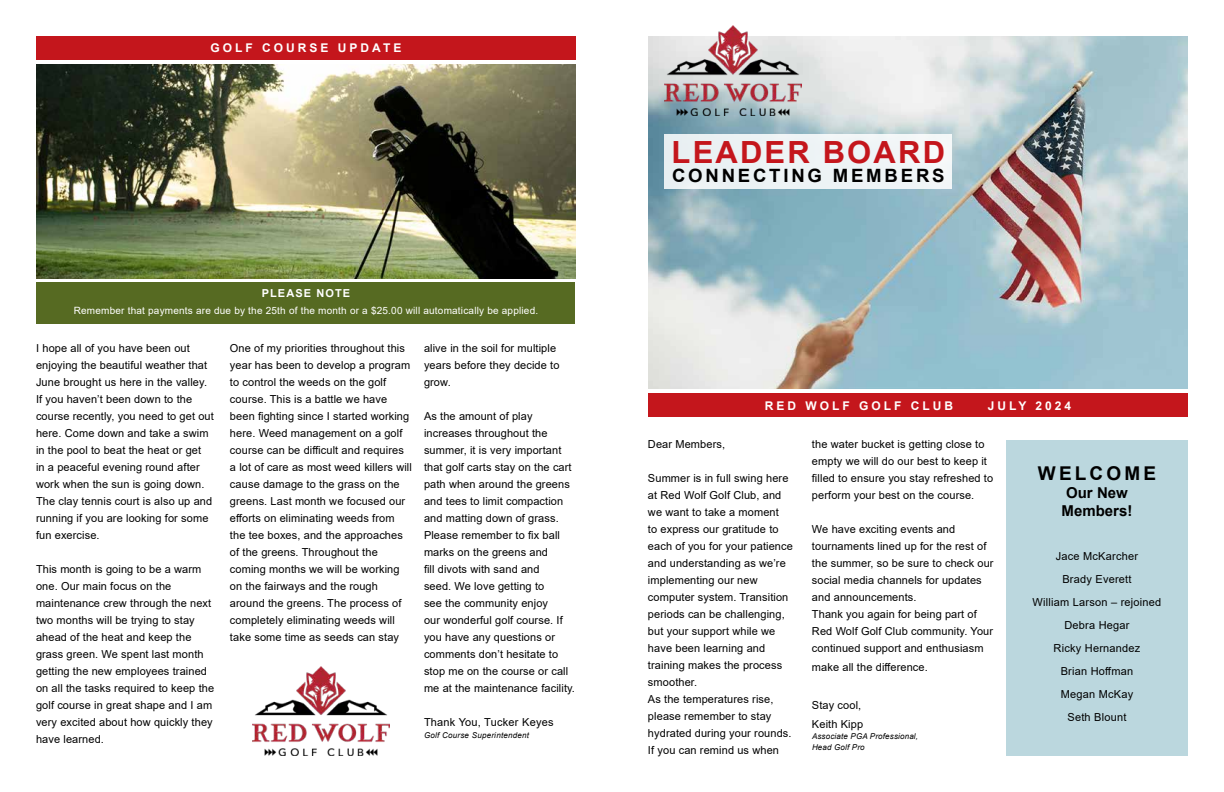
<style>
.page{position:relative;width:1224px;height:792px;background:#fff}
.page>*{position:absolute;margin:0;border:0;box-sizing:border-box;transform-origin:0 0}
.t1{font:700 30.6px "Arial";letter-spacing:.07em;color:#c4161c}
.t2{font:700 19px "Arial";letter-spacing:.165em;color:#000}
.t3{font:700 18.3px "Arial";letter-spacing:.15em;color:#000}
.t4{font:700 15px/18px "Arial";color:#000;text-align:center}
.t5{font:700 12px "Arial";letter-spacing:.25em;color:#fff}
.t6{font:11px/17px "Arial";letter-spacing:.01em;color:#000}
.t7{font:700 11px "Arial";letter-spacing:.1em;color:#fff}
.t8{font:10px "Arial";letter-spacing:.02em;color:#fff}
.t9{font:italic 8px/11px "Arial";letter-spacing:.02em;color:#000}
</style>
<div class="page">
<img style="left:648px;top:36px;width:540px;height:353px">
<div style="left:36px;top:36px;width:540px;height:24px;background:#c4161c"></div>
<div style="left:648px;top:393px;width:540px;height:24px;background:#c4161c"></div>
<div style="left:1006px;top:440px;width:182px;height:316px;background:#bbd7de"></div>
<div style="left:665px;top:134px;width:287px;height:55px;background:#eef3f5"></div>
<div style="left:36px;top:282px;width:540px;height:42px;background:#566a22"></div>
<img style="left:36px;top:65px;width:539px;height:213px">
<img style="left:665px;top:26px;width:137px;height:90px">
<img style="left:253px;top:666px;width:136px;height:90px">
<p class="t5" style="left:211px;top:40px;width:192px">GOLF COURSE UPDATE</p>
<p class="t7" style="left:262px;top:285px;width:90px">PLEASE NOTE</p>
<p class="t8" style="left:74px;top:303px;width:466px">Remember that payments are due by the 25th of the month or a $25.00 will automatically be applied.</p>
<p class="t6" style="left:424px;top:339px;width:137px">alive in the soil for multiple years before they decide to grow.</p>
<p class="t6" style="left:424px;top:407px;width:153px">As the amount of play increases throughout the summer, it is very important that golf carts stay on the cart path when around the greens and tees to limit compaction and matting down of grass.<br>Please remember to fix ball marks on the greens and<br>fill divots with sand and<br>seed. We love getting to<br>see the community enjoy<br>our wonderful golf course. If you have any questions or comments don’t hesitate to stop me on the course or call me at the maintenance facility.</p>
<p class="t6" style="left:424px;top:713px;width:131px">Thank You, Tucker Keyes</p>
<p class="t9" style="left:424px;top:730px;width:107px">Golf Course Superintendent</p>
<p class="t6" style="left:230px;top:339px;width:183px">One of my priorities throughout this year has been to develop a program to control the weeds on the golf course. This is a battle we have been fighting since I started working here. Weed management on a golf course can be difficult and requires a lot of care as most weed killers will cause damage to the grass on the greens. Last month we focused our efforts on eliminating weeds from the tee boxes, and the approaches of the greens. Throughout the coming months we will be working on the fairways and the rough around the greens. The process of completely eliminating weeds will take some time as seeds can stay</p>
<p class="t6" style="left:36px;top:339px;width:179px">I hope all of you have been out enjoying the beautiful weather that<br>June brought us here in the valley.<br>If you haven’t been down to the course recently, you need to get out here. Come down and take a swim in the pool to beat the heat or get<br>in a peaceful evening round after work when the sun is going down.<br>The clay tennis court is also up and running if you are looking for some fun exercise.</p>
<p class="t6" style="left:36px;top:560px;width:180px">This month is going to be a warm one. Our main focus on the maintenance crew through the next two months will be trying to stay ahead of the heat and keep the grass green. We spent last month getting the new employees trained on all the tasks required to keep the golf course in great shape and I am very excited about how quickly they have learned.</p>
<h1 class="t1" style="left:672px;top:131px;width:275px">LEADER BOARD</h1>
<h3 class="t3" style="left:672px;top:163px;width:274px">CONNECTING MEMBERS</h3>
<p class="t5" style="left:765px;top:397px;width:190px">RED WOLF GOLF CLUB</p>
<p class="t5" style="left:988px;top:397px;width:85px">JULY 2024</p>
<p class="t6" style="left:648px;top:436px;width:79px">Dear Members,</p>
<p class="t6" style="left:648px;top:470px;width:146px">Summer is in full swing here at Red Wolf Golf Club, and we want to take a moment<br>to express our gratitude to each of you for your patience and understanding as we’re implementing our new computer system. Transition periods can be challenging, but your support while we have been learning and training makes the process smoother.<br>As the temperatures rise, please remember to stay hydrated during your rounds.<br>If you can remind us when</p>
<p class="t6" style="left:812px;top:436px;width:183px">the water bucket is getting close to empty we will do our best to keep it filled to ensure you stay refreshed to perform your best on the course.</p>
<p class="t6" style="left:812px;top:521px;width:183px">We have exciting events and tournaments lined up for the rest of the summer, so be sure to check our social media channels for updates and announcements.<br>Thank you again for being part of<br>Red Wolf Golf Club community. Your continued support and enthusiasm</p>
<p class="t6" style="left:812px;top:659px;width:117px">make all the difference.</p>
<p class="t6" style="left:812px;top:696px;width:53px;line-height:19px">Stay cool,<br>Keith Kipp</p>
<p class="t9" style="left:812px;top:731px;width:108px">Associate PGA Professional,<br>Head Golf Pro</p>
<h2 class="t2" style="left:1038px;top:460px;width:120px">WELCOME</h2>
<h3 class="t4" style="left:1062px;top:484px;width:72px">Our New<br>Members!</h3>
<p class="t6" style="left:1033px;top:545px;width:130px;line-height:23px;text-align:center">Jace McKarcher<br>Brady Everett<br>William Larson – rejoined<br>Debra Hegar<br>Ricky Hernandez<br>Brian Hoffman<br>Megan McKay<br>Seth Blount</p>
</div>
